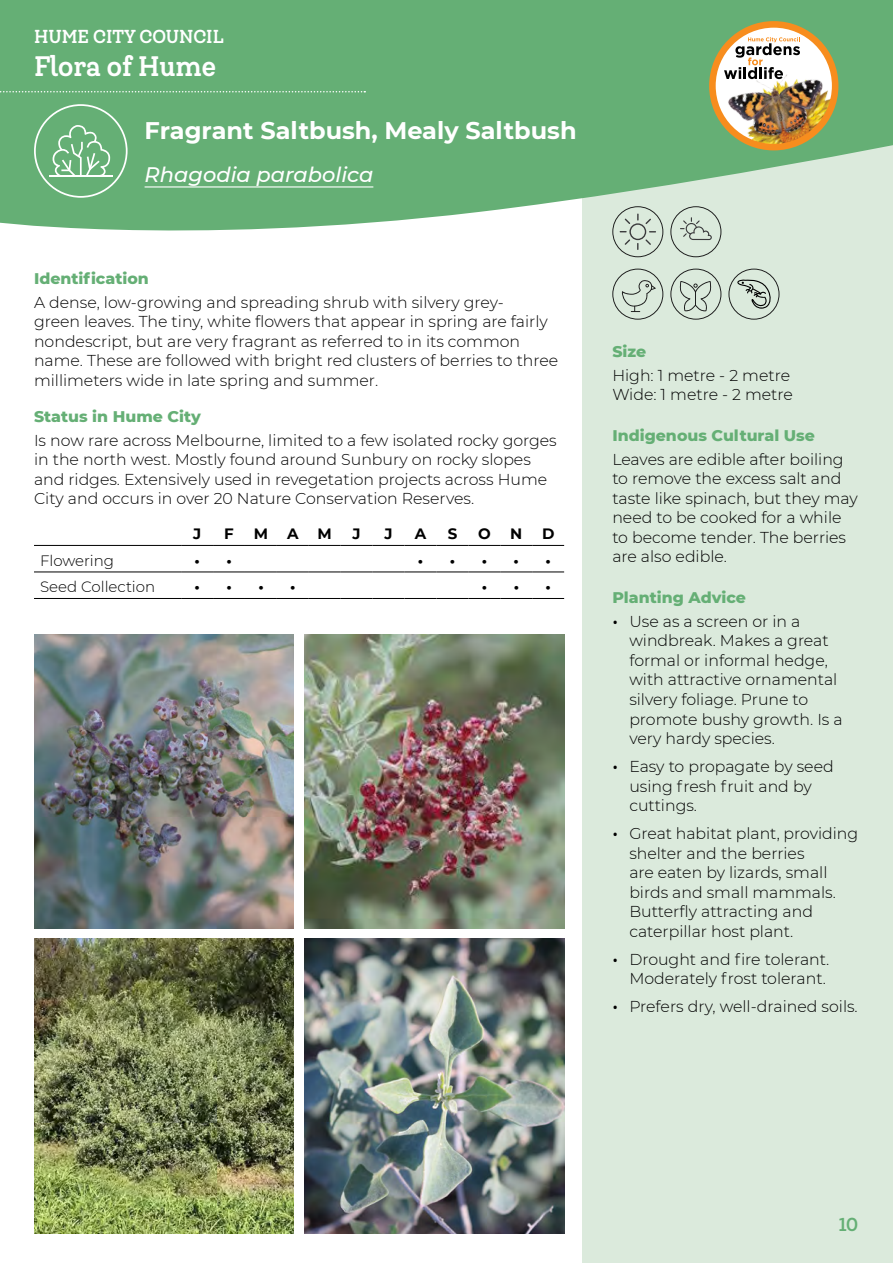
<style>
.page{position:relative;width:893px;height:1263px;background:#fff}
.page>*{position:absolute;margin:0;border:0;box-sizing:border-box;transform-origin:0 0}
.t1{font:700 27px "Queulat Cnd Alt Soft";color:#fff}
.Main_header{font:700 24px "Montserrat";color:#fff}
.Botanical_name{font:italic 500 21px "Montserrat";color:#fff}
.t2{font:700 18px "Queulat Cnd Alt Soft";color:#fff}
.Intro_Para_Green{font:700 18px "Queulat Cnd Alt Soft";color:#65af75}
.Text{font:300 15.75px/19.5px "Montserrat";color:#000}
.Sub_header{font:800 15.75px "Montserrat";color:#65af75}
.Heading_2__Bold_11pt{font:800 15.75px "Montserrat";color:#65af75}
.t3{font:700 15px "Montserrat";color:#000}
.t4{font:300 15px "Montserrat";color:#000}
.s1{font-family:"Queulat Cnd Alt Soft"}
</style>
<div class="page">
<div style="left:583px;top:115px;width:310px;height:1148px;background:#dbeadc"></div>
<svg style="left:0;top:0;width:893px;height:248px;fill:#65af75"></svg>
<img style="left:34px;top:634px;width:260px;height:295px">
<img style="left:304px;top:634px;width:260px;height:295px">
<img style="left:34px;top:939px;width:260px;height:294px">
<img style="left:304px;top:939px;width:260px;height:294px">
<svg style="left:0;top:91px;width:365px;height:1px"></svg>
<svg style="left:728px;top:269px;width:51px;height:51px"></svg>
<hr style="left:34px;top:545px;width:147px;height:1px;background:#000">
<hr style="left:181px;top:545px;width:32px;height:1px;background:#000">
<hr style="left:213px;top:545px;width:32px;height:1px;background:#000">
<hr style="left:245px;top:545px;width:32px;height:1px;background:#000">
<hr style="left:277px;top:545px;width:32px;height:1px;background:#000">
<hr style="left:309px;top:545px;width:32px;height:1px;background:#000">
<hr style="left:341px;top:545px;width:32px;height:1px;background:#000">
<hr style="left:373px;top:545px;width:32px;height:1px;background:#000">
<hr style="left:405px;top:545px;width:31px;height:1px;background:#000">
<hr style="left:436px;top:545px;width:32px;height:1px;background:#000">
<hr style="left:468px;top:545px;width:32px;height:1px;background:#000">
<hr style="left:500px;top:545px;width:32px;height:1px;background:#000">
<hr style="left:532px;top:545px;width:32px;height:1px;background:#000">
<hr style="left:34px;top:572px;width:147px;height:1px;background:#000">
<hr style="left:181px;top:572px;width:32px;height:1px;background:#000">
<hr style="left:213px;top:572px;width:32px;height:1px;background:#000">
<hr style="left:245px;top:572px;width:32px;height:1px;background:#000">
<hr style="left:277px;top:572px;width:32px;height:1px;background:#000">
<hr style="left:309px;top:572px;width:32px;height:1px;background:#000">
<hr style="left:341px;top:572px;width:32px;height:1px;background:#000">
<hr style="left:373px;top:572px;width:32px;height:1px;background:#000">
<hr style="left:405px;top:572px;width:31px;height:1px;background:#000">
<hr style="left:436px;top:572px;width:32px;height:1px;background:#000">
<hr style="left:468px;top:572px;width:32px;height:1px;background:#000">
<hr style="left:500px;top:572px;width:32px;height:1px;background:#000">
<hr style="left:532px;top:572px;width:32px;height:1px;background:#000">
<hr style="left:34px;top:598px;width:147px;height:1px;background:#000">
<hr style="left:181px;top:598px;width:32px;height:1px;background:#000">
<hr style="left:213px;top:598px;width:32px;height:1px;background:#000">
<hr style="left:245px;top:598px;width:32px;height:1px;background:#000">
<hr style="left:277px;top:598px;width:32px;height:1px;background:#000">
<hr style="left:309px;top:598px;width:32px;height:1px;background:#000">
<hr style="left:341px;top:598px;width:32px;height:1px;background:#000">
<hr style="left:373px;top:598px;width:32px;height:1px;background:#000">
<hr style="left:405px;top:598px;width:31px;height:1px;background:#000">
<hr style="left:436px;top:598px;width:32px;height:1px;background:#000">
<hr style="left:468px;top:598px;width:32px;height:1px;background:#000">
<hr style="left:500px;top:598px;width:32px;height:1px;background:#000">
<hr style="left:532px;top:598px;width:32px;height:1px;background:#000">
<hr style="left:145px;top:186px;width:228px;height:2px;background:#fff">
<svg style="left:612px;top:206px;width:51px;height:51px"></svg>
<svg style="left:670px;top:206px;width:51px;height:51px"></svg>
<svg style="left:612px;top:269px;width:51px;height:51px"></svg>
<svg style="left:670px;top:269px;width:51px;height:51px"></svg>
<svg style="left:711px;top:23px;width:125px;height:126px"></svg>
<img style="left:713px;top:42px;width:122px;height:105px">
<div style="left:709px;top:21px;width:129px;height:129px;border:7px solid #f78d1e;border-radius:50%"></div>
<svg style="left:724px;top:37px;width:76px;height:42px"></svg>
<svg style="left:34px;top:104px;width:94px;height:94px;background:#78b986"></svg>
<p class="t2" style="left:34px;top:25px;width:191px">HUME CITY COUNCIL</p>
<p class="t1" style="left:34px;top:48px;width:184px">Flora of Hume</p>
<p class="Main_header" style="left:145px;top:113px;width:433px">Fragrant Saltbush, Mealy Saltbush</p>
<p class="Botanical_name" style="left:145px;top:160px;width:230px">Rhagodia parabolica</p>
<p class="Sub_header" style="left:34px;top:267px;width:116px">Identification</p>
<p class="Text" style="left:34px;top:292px;width:526px">A dense, low-growing and spreading shrub with silvery grey-<br>green leaves. The tiny, white flowers that appear in spring are fairly nondescript, but are very fragrant as referred to in its common name. These are followed with bright red clusters of berries to three millimeters wide in late spring and summer.</p>
<p class="Heading_2__Bold_11pt" style="left:34px;top:405px;width:168px">Status in Hume City</p>
<p class="Text" style="left:34px;top:430px;width:524px">Is now rare across Melbourne, limited to a few isolated rocky gorges in the north west. Mostly found around Sunbury on rocky slopes and ridges. Extensively used in revegetation projects across Hume City and occurs in over 20 Nature Conservation Reserves.</p>
<p class="t3" style="left:193px;top:523px;width:10px">J</p>
<p class="t3" style="left:224px;top:523px;width:11px">F</p>
<p class="t3" style="left:254px;top:523px;width:16px">M</p>
<p class="t3" style="left:287px;top:523px;width:13px">A</p>
<p class="t3" style="left:318px;top:523px;width:16px">M</p>
<p class="t3" style="left:353px;top:523px;width:10px">J</p>
<p class="t3" style="left:385px;top:523px;width:10px">J</p>
<p class="t3" style="left:415px;top:523px;width:13px">A</p>
<p class="t3" style="left:448px;top:523px;width:11px">S</p>
<p class="t3" style="left:478px;top:523px;width:14px">O</p>
<p class="t3" style="left:510px;top:523px;width:14px">N</p>
<p class="t3" style="left:542px;top:523px;width:14px">D</p>
<p class="t4" style="left:40px;top:550px;width:76px">Flowering</p>
<p class="t3" style="left:194px;top:550px;width:7px">•</p>
<p class="t3" style="left:226px;top:550px;width:7px">•</p>
<p class="t3" style="left:418px;top:550px;width:7px">•</p>
<p class="t3" style="left:450px;top:550px;width:7px">•</p>
<p class="t3" style="left:482px;top:550px;width:7px">•</p>
<p class="t3" style="left:514px;top:550px;width:7px">•</p>
<p class="t3" style="left:546px;top:550px;width:7px">•</p>
<p class="t4" style="left:40px;top:577px;width:117px">Seed Collection</p>
<p class="t3" style="left:194px;top:576px;width:7px">•</p>
<p class="t3" style="left:226px;top:576px;width:7px">•</p>
<p class="t3" style="left:258px;top:576px;width:7px">•</p>
<p class="t3" style="left:290px;top:576px;width:7px">•</p>
<p class="t3" style="left:482px;top:576px;width:7px">•</p>
<p class="t3" style="left:514px;top:576px;width:7px">•</p>
<p class="t3" style="left:546px;top:576px;width:7px">•</p>
<p class="Sub_header" style="left:612px;top:340px;width:35px">Size</p>
<p class="Text" style="left:612px;top:365px;width:182px">High: 1 metre - 2 metre<br>Wide: 1 metre - 2 metre</p>
<p class="Sub_header" style="left:612px;top:424px;width:204px">Indigenous Cultural Use</p>
<p class="Text" style="left:612px;top:449px;width:247px">Leaves are edible after boiling to remove the excess salt and taste like spinach, but they may need to be cooked for a while to become tender. The berries are also edible.</p>
<p class="Sub_header" style="left:612px;top:586px;width:135px">Planting Advice</p>
<p class="Text" style="left:629px;top:611px;width:215px;text-indent:-17px"><span class="s1">•</span> Use as a screen or in a windbreak. Makes a great formal or informal hedge, with attractive ornamental silvery foliage. Prune to promote bushy growth. Is a very hardy species.</p>
<p class="Text" style="left:629px;top:756px;width:206px;text-indent:-17px"><span class="s1">•</span> Easy to propagate by seed using fresh fruit and by cuttings.</p>
<p class="Text" style="left:629px;top:823px;width:230px;text-indent:-17px"><span class="s1">•</span> Great habitat plant, providing shelter and the berries<br>are eaten by lizards, small birds and small mammals.<br>Butterfly attracting and caterpillar host plant.</p>
<p class="Text" style="left:612px;top:949px;width:219px;text-align:right"><span class="s1">•</span> Drought and fire tolerant.<br>Moderately frost tolerant.</p>
<p class="Text" style="left:612px;top:996px;width:247px"><span class="s1">•</span> Prefers dry, well-drained soils.</p>
<p class="Intro_Para_Green" style="left:839px;top:1212px;width:21px">10</p>
</div>
